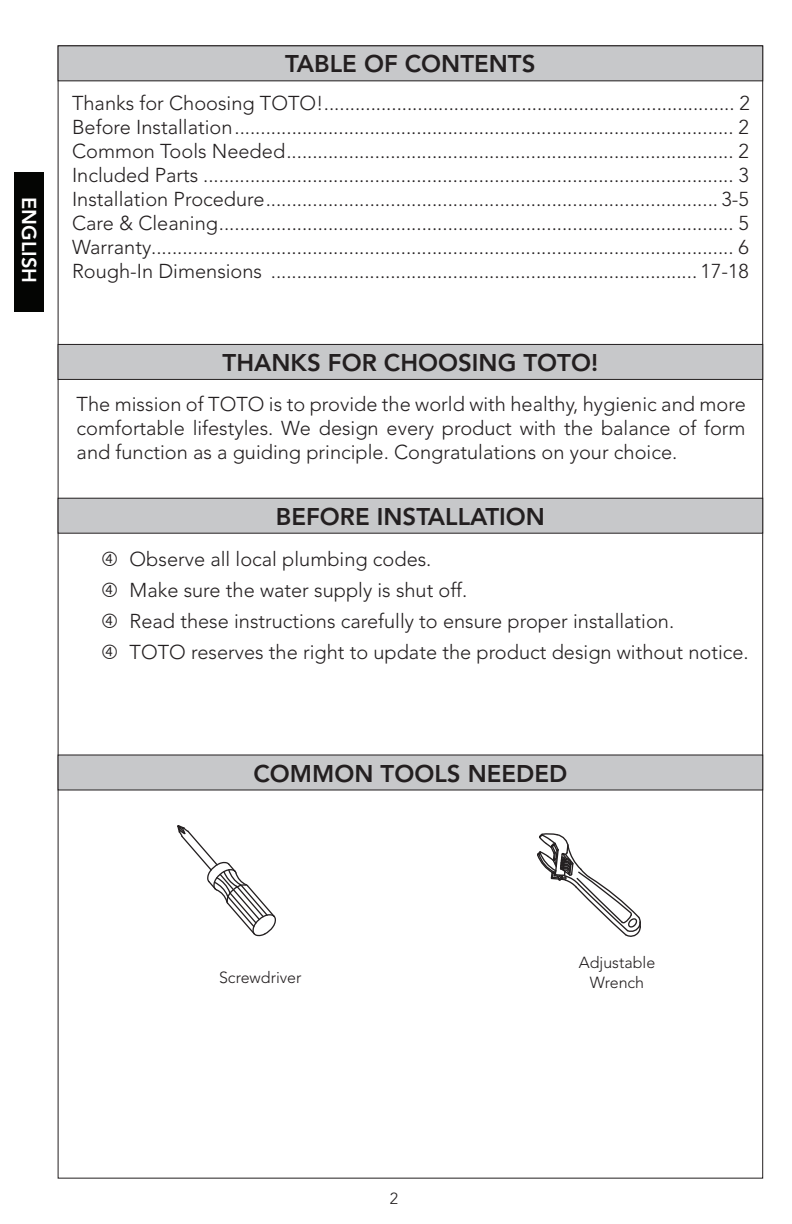
<style>
.page{position:relative;width:792px;height:1224px;background:#fff}
.page>*{position:absolute;margin:0;border:0;box-sizing:border-box;transform-origin:0 0}
.t1{font:800 24px "Avenir LT Std";color:#231f20}
.t2{font:300 20px/24px "Avenir LT Std";color:#231f20;text-align:justify}
.t3{font:800 20px "Avenir LT Std";color:#fff}
.t4{font:300 16px/19.2px "Avenir LT Std";color:#231f20;text-align:center}
</style>
<div class="page">
<div style="left:15px;top:173px;width:29px;height:139px;background:#040503"></div>
<div style="left:58px;top:46px;width:705px;height:35px;background:#c7c8ca"></div>
<div style="left:58px;top:45px;width:705px;height:36px;border:1px solid #231f20"></div>
<div style="left:58px;top:344px;width:705px;height:35px;background:#c7c8ca"></div>
<div style="left:58px;top:344px;width:705px;height:36px;border:1px solid #231f20"></div>
<div style="left:58px;top:498px;width:705px;height:35px;background:#c7c8ca"></div>
<div style="left:58px;top:498px;width:705px;height:36px;border:1px solid #231f20"></div>
<div style="left:58px;top:755px;width:705px;height:35px;background:#c7c8ca"></div>
<svg style="left:177px;top:825px;width:99px;height:112px"></svg>
<svg style="left:537px;top:833px;width:104px;height:104px"></svg>
<p class="t3" style="left:41px;top:197px;width:87px;rotate:90deg">ENGLISH</p>
<p class="t1" style="left:285px;top:50px;width:252px">TABLE OF CONTENTS</p>
<p class="t2" style="left:72px;top:91px;width:679px">Thanks for Choosing TOTO!............................................................................... 2<br>Before Installation................................................................................................ 2<br>Common Tools Needed...................................................................................... 2<br>Included Parts ...................................................................................................... 3<br>Installation Procedure....................................................................................... 3-5<br>Care &amp; Cleaning................................................................................................... 5<br>Warranty................................................................................................................ 6<br>Rough-In Dimensions .................................................................................. 17-18</p>
<p class="t1" style="left:223px;top:348px;width:377px">THANKS FOR CHOOSING TOTO!</p>
<p class="t2" style="left:77px;top:392px;width:671px">The mission of TOTO is to provide the world with healthy, hygienic and more comfortable lifestyles. We design every product with the balance of form and function as a guiding principle. Congratulations on your choice.</p>
<p class="t1" style="left:276px;top:502px;width:270px">BEFORE INSTALLATION</p>
<p class="t2" style="left:130px;top:543px;width:621px;line-height:31.2px;text-align:left">Observe all local plumbing codes.<br>Make sure the water supply is shut off.<br>Read these instructions carefully to ensure proper installation.<br>TOTO reserves the right to update the product design without notice.</p>
<p class="t1" style="left:254px;top:759px;width:315px">COMMON TOOLS NEEDED</p>
<p class="t4" style="left:219px;top:967px;width:84px">Screwdriver</p>
<p class="t4" style="left:579px;top:953px;width:78px">Adjustable<br>Wrench</p>
<p class="t4" style="left:390px;top:1189px;width:10px">2</p>
</div>
